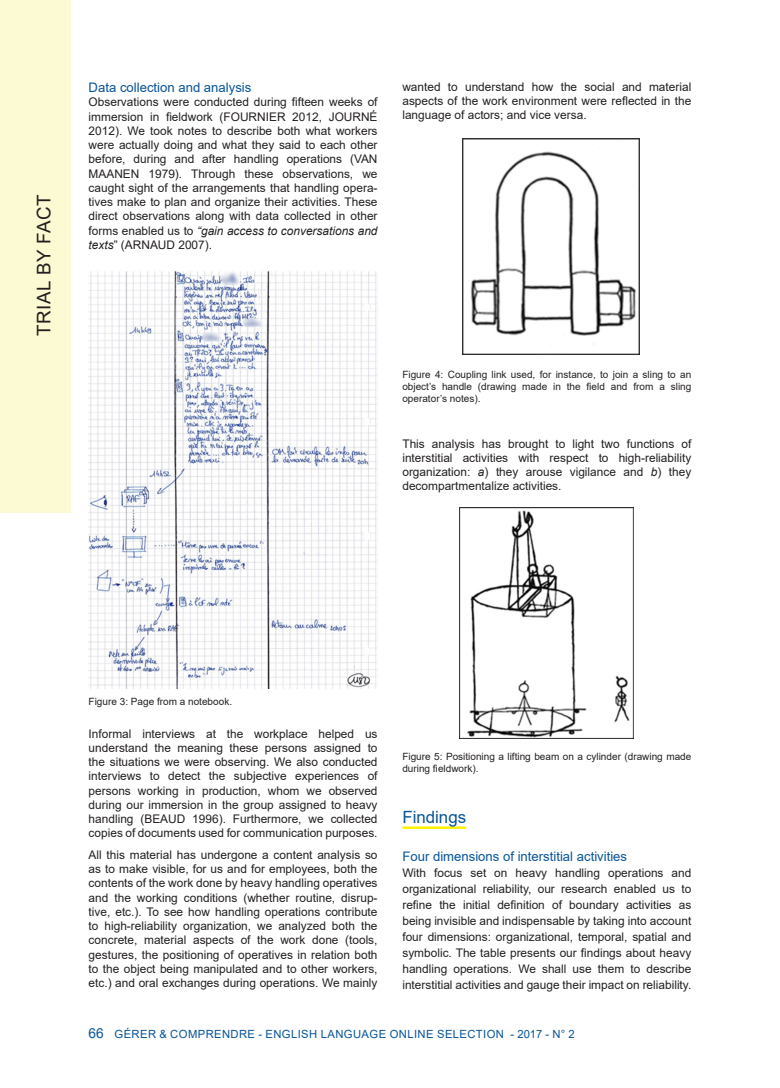
<style>
.page{position:relative;width:780px;height:1088px;background:#fff}
.page>*{position:absolute;margin:0;border:0;box-sizing:border-box;transform-origin:0 0}
.t1{font:18.75px "Arial";letter-spacing:.035em;color:#231f20}
.Titre_1{font:16.88px "Arial";color:#07549a}
.Titre_2{font:13.12px "Arial";color:#07549a}
.texte_courant{font:11.88px/14.2px "Arial";color:#231f20;text-align:justify}
.t2{font:11.25px "Arial";letter-spacing:.035em;color:#07549a}
.légende{font:10px/12px "Arial";color:#231f20;text-align:justify}
.s1{font-style:italic}
.s2{font-size:13.75px}
</style>
<div class="page">
<div style="left:0;top:0;width:71px;height:513px;background:#fcfad2"></div>
<img style="left:89px;top:271px;width:288px;height:417px">
<img style="left:462px;top:138px;width:177px;height:217px">
<img style="left:460px;top:508px;width:173px;height:230px">
<hr style="left:402px;top:826px;width:64px;height:3px;background:#fff101">
<h1 class="t1" style="left:31px;top:336px;width:144px;rotate:-90deg">TRIAL BY FACT</h1>
<p class="Titre_2" style="left:89px;top:78px;width:164px">Data collection and analysis</p>
<p class="texte_courant" style="left:89px;top:95px;width:290px">Observations were conducted during fifteen weeks of immersion in fieldwork (FOURNIER 2012, JOURNÉ 2012). We took notes to describe both what workers were actually doing and what they said to each other before, during and after handling operations (VAN MAANEN 1979). Through these observations, we caught sight of the arrangements that handling opera&shy;tives make to plan and organize their activities. These direct observations along with data collected in other forms enabled us to <span class="s1">“gain access to conversations and texts</span>” (ARNAUD 2007).</p>
<p class="texte_courant" style="left:402px;top:79px;width:290px">wanted to understand how the social and material aspects of the work environment were reflected in the language of actors; and vice versa.</p>
<p class="légende" style="left:402px;top:368px;width:290px">Figure 4: Coupling link used, for instance, to join a sling to an object’s handle (drawing made in the field and from a sling operator’s notes).</p>
<p class="texte_courant" style="left:402px;top:436px;width:290px">This analysis has brought to light two functions of interstitial activities with respect to high-reliability organization: <span class="s1">a</span>) they arouse vigilance and <span class="s1">b</span>) they decompartmentalize activities.</p>
<p class="légende" style="left:89px;top:695px;width:145px">Figure 3: Page from a notebook.</p>
<p class="texte_courant" style="left:89px;top:726px;width:290px">Informal interviews at the workplace helped us understand the meaning these persons assigned to the situations we were observing. We also conducted interviews to detect the subjective experiences of persons working in production, whom we observed during our immersion in the group assigned to heavy handling (BEAUD 1996). Furthermore, we collected copies of documents used for communication purposes.</p>
<p class="texte_courant" style="left:89px;top:847px;width:290px">All this material has undergone a content analysis so as to make visible, for us and for employees, both the contents of the work done by heavy handling operatives and the working conditions (whether routine, disrup&shy;tive, etc.). To see how handling operations contribute to high-reliability organization, we analyzed both the concrete, material aspects of the work done (tools, gestures, the positioning of operatives in relation both to the object being manipulated and to other workers, etc.) and oral exchanges during operations. We mainly</p>
<p class="légende" style="left:402px;top:750px;width:290px">Figure 5: Positioning a lifting beam on a cylinder (drawing made during fieldwork).</p>
<p class="Titre_1" style="left:402px;top:805px;width:65px">Findings</p>
<p class="Titre_2" style="left:402px;top:847px;width:226px">Four dimensions of interstitial activities</p>
<p class="texte_courant" style="left:402px;top:865px;width:290px;line-height:16px">With focus set on heavy handling operations and organizational reliability, our research enabled us to refine the initial definition of boundary activities as being invisible and indispensable by taking into account four dimensions: organizational, temporal, spatial and symbolic. The table presents our findings about heavy handling operations. We shall use them to describe interstitial activities and gauge their impact on reliability.</p>
<p class="t2" style="left:89px;top:1026px;width:487px"><span class="s2">66</span> GÉRER &amp; COMPRENDRE - ENGLISH LANGUAGE ONLINE SELECTION - 2017 - N° 2</p>
</div>
